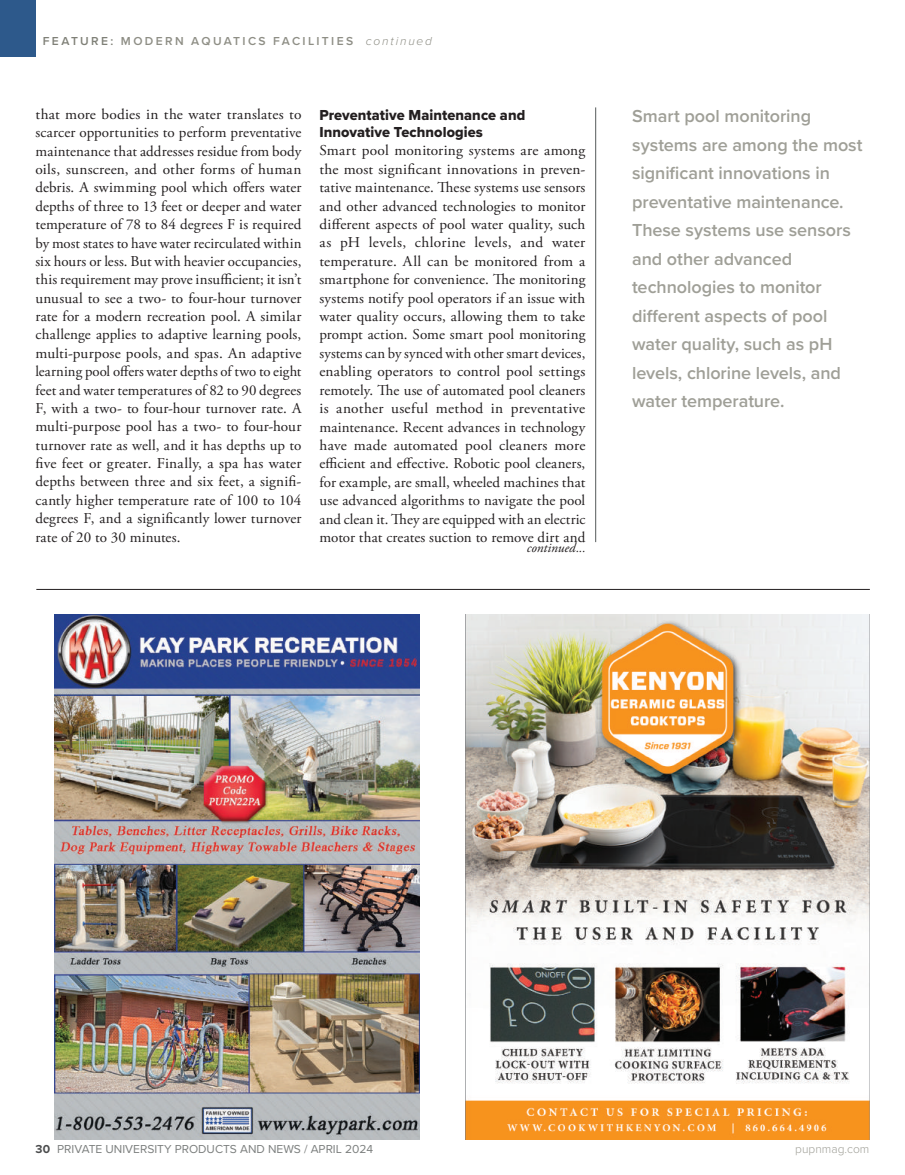
<style>
.page{position:relative;width:905px;height:1175px;background:#fff}
.page>*{position:absolute;margin:0;border:0;box-sizing:border-box;transform-origin:0 0}
.t1{font:600 18px/28.5px "Proxima Nova";letter-spacing:-.005em;color:#9f9f97}
.t2{font:15px/18.5px "Adobe Garamond Pro";color:#231f20;text-align:justify}
.t3{font:15px/17px "Proxima Nova Extrabld";letter-spacing:.005em;color:#231f20}
.t4{font:italic 13.5px "Adobe Garamond Pro";color:#231f20}
.t5{font:12px "Proxima Nova";color:#7c7f7e}
.t6{font:600 12px "Proxima Nova";letter-spacing:.2em;color:#8e8e85}
.t7{font:300 12px "Proxima Nova";color:#9f9f97}
.s1{color:#7f8077}
.s2{font-weight:300;font-style:italic}
.s3{font-weight:700;color:#4b4c4d}
</style>
<div class="page">
<div style="left:0;top:0;width:36px;height:57px;background:#2d598b"></div>
<hr style="left:36px;top:589px;width:833px;height:1px;background:#231f20">
<img style="left:55px;top:614px;width:365px;height:525px">
<img style="left:465px;top:614px;width:404px;height:525px">
<hr style="left:595px;top:107px;width:1px;height:435px;background:#555b5a">
<p class="t6" style="left:43px;top:32px;width:391px"><span class="s1">FEATURE:</span> MODERN AQUATICS FACILITIES <span class="s2">continued</span></p>
<p class="t2" style="left:35px;top:105px;width:267px">that more bodies in the water translates to scarcer opportunities to perform preventative maintenance that addresses residue from body oils, sunscreen, and other forms of human debris. A swimming pool which offers water depths of three to 13 feet or deeper and water temperature of 78 to 84 degrees F is required by most states to have water recirculated within six hours or less. But with heavier occupancies, this requirement may prove insufficient; it isn’t unusual to see a two- to four-hour turnover rate for a modern recreation pool. A similar challenge applies to adaptive learning pools, multi-purpose pools, and spas. An adaptive learning pool offers water depths of two to eight feet and water temperatures of 82 to 90 degrees F, with a two- to four-hour turnover rate. A multi-purpose pool has a two- to four-hour turnover rate as well, and it has depths up to five feet or greater. Finally, a spa has water depths between three and six feet, a signifi&shy;cantly higher temperature rate of 100 to 104 degrees F, and a significantly lower turnover rate of 20 to 30 minutes.</p>
<p class="t3" style="left:319px;top:106px;width:207px">Preventative Maintenance and<br>Innovative Technologies</p>
<p class="t2" style="left:319px;top:142px;width:267px">Smart pool monitoring systems are among the most significant innovations in preven&shy;tative maintenance. These systems use sensors and other advanced technologies to monitor different aspects of pool water quality, such as pH levels, chlorine levels, and water temperature. All can be monitored from a smartphone for convenience. The monitoring systems notify pool operators if an issue with water quality occurs, allowing them to take prompt action. Some smart pool monitoring systems can by synced with other smart devices, enabling operators to control pool settings remotely. The use of automated pool cleaners is another useful method in preventative maintenance. Recent advances in technology have made automated pool cleaners more efficient and effective. Robotic pool cleaners, for example, are small, wheeled machines that use advanced algorithms to navigate the pool and clean it. They are equipped with an electric motor that creates suction to remove dirt and</p>
<p class="t4" style="left:527px;top:539px;width:60px">continued...</p>
<p class="t1" style="left:632px;top:101px;width:232px">Smart pool monitoring systems are among the most significant innovations in preventative maintenance.<br>These systems use sensors and other advanced technologies to monitor different aspects of pool water quality, such as pH levels, chlorine levels, and water temperature.</p>
<p class="t5" style="left:36px;top:1139px;width:339px"><span class="s3">30</span> PRIVATE UNIVERSITY PRODUCTS AND NEWS / APRIL 2024</p>
<p class="t7" style="left:795px;top:1139px;width:75px">pupnmag.com</p>
</div>
